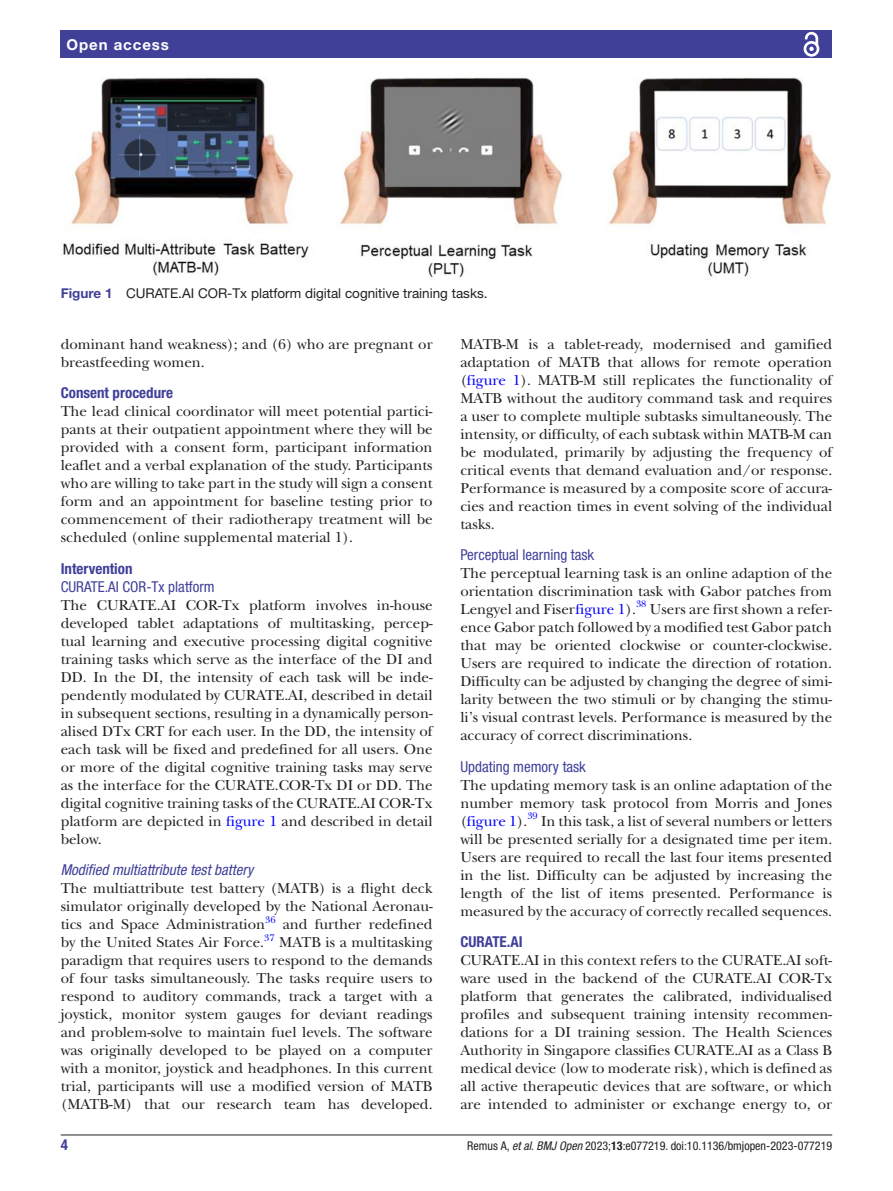
<style>
.page{position:relative;width:893px;height:1191px;background:#fff}
.page>*{position:absolute;margin:0;border:0;box-sizing:border-box;transform-origin:0 0}
.t1{font:15px/18px "New Baskerville";color:#231f20;text-align:justify}
.t2{font:condensed 15px "Helvetica Neue LT Std";color:#414099}
.t3{font:700 condensed 15px "Helvetica Neue LT Std";color:#414099}
.t4{font:italic condensed 15px "Helvetica Neue LT Std";color:#414099}
.t5{font:700 15px "Helvetica Neue LT Std";letter-spacing:.065em;color:#fff}
.t6{font:13.5px "Helvetica Neue LT Std";color:#231f20}
.t7{font:condensed 12px "Helvetica Neue LT Std";color:#231f20}
.t8{font:9.9px "New Baskerville";color:#00f}
.s1{font-weight:700;color:#414099}
.s2{color:#00f}
.s3{font-style:italic}
.s4{font-weight:700}
</style>
<div class="page">
<hr style="left:61px;top:1134px;width:771px;height:1px;background:#231f20">
<div style="left:61px;top:31px;width:771px;height:27px;background:#414099"></div>
<svg style="left:803px;top:31px;width:17px;height:26px"></svg>
<img style="left:62px;top:77px;width:769px;height:200px">
<p class="t5" style="left:66px;top:35px;width:104px">Open access</p>
<p class="t6" style="left:61px;top:285px;width:428px"><span class="s1">Figure 1</span> CURATE.AI COR-Tx platform digital cognitive training tasks.</p>
<p class="t1" style="left:61px;top:335px;width:373px">dominant hand weakness); and (6) who are pregnant or breastfeeding women.</p>
<p class="t3" style="left:61px;top:384px;width:114px">Consent procedure</p>
<p class="t1" style="left:61px;top:402px;width:373px">The lead clinical coordinator will meet potential partici&shy;pants at their outpatient appointment where they will be provided with a consent form, participant information leaflet and a verbal explanation of the study. Participants who are willing to take part in the study will sign a consent form and an appointment for baseline testing prior to commencement of their radiotherapy treatment will be scheduled (online supplemental material 1).</p>
<p class="t3" style="left:61px;top:559px;width:73px">Intervention</p>
<p class="t2" style="left:61px;top:577px;width:156px">CURATE.AI COR-Tx platform</p>
<p class="t1" style="left:61px;top:596px;width:373px">The CURATE.AI COR-Tx platform involves in-house developed tablet adaptations of multitasking, percep&shy;tual learning and executive processing digital cognitive training tasks which serve as the interface of the DI and DD. In the DI, the intensity of each task will be inde&shy;pendently modulated by CURATE.AI, described in detail in subsequent sections, resulting in a dynamically person&shy;alised DTx CRT for each user. In the DD, the intensity of each task will be fixed and predefined for all users. One or more of the digital cognitive training tasks may serve as the interface for the CURATE.COR-Tx DI or DD. The digital cognitive training tasks of the CURATE.AI COR-Tx platform are depicted in <span class="s2">figure 1</span> and described in detail below.</p>
<p class="t4" style="left:61px;top:861px;width:194px">Modified multiattribute test battery</p>
<p class="t1" style="left:61px;top:879px;width:373px">The multiattribute test battery (MATB) is a flight deck simulator originally developed by the National Aeronau&shy;tics and Space Administration</p>
<p class="t8" style="left:265px;top:913px;width:12px">36</p>
<p class="t1" style="left:283px;top:915px;width:151px">and further redefined</p>
<p class="t8" style="left:264px;top:931px;width:12px">37</p>
<p class="t1" style="left:61px;top:933px;width:373px;text-indent:218px">MATB is a multitasking paradigm that requires users to respond to the demands of four tasks simultaneously. The tasks require users to respond to auditory commands, track a target with a joystick, monitor system gauges for deviant readings and problem-solve to maintain fuel levels. The software was originally developed to be played on a computer with a monitor, joystick and headphones. In this current trial, participants will use a modified version of MATB (MATB-M) that our research team has developed.</p>
<p class="t1" style="left:61px;top:933px;width:205px">by the United States Air Force.</p>
<p class="t1" style="left:460px;top:335px;width:373px">MATB-M is a tablet-ready, modernised and gamified adaptation of MATB that allows for remote operation (<span class="s2">figure 1</span>). MATB-M still replicates the functionality of MATB without the auditory command task and requires a user to complete multiple subtasks simultaneously. The intensity, or difficulty, of each subtask within MATB-M can be modulated, primarily by adjusting the frequency of critical events that demand evaluation and/or response.<br>Performance is measured by a composite score of accura&shy;cies and reaction times in event solving of the individual tasks.</p>
<p class="t2" style="left:460px;top:546px;width:135px">Perceptual learning task</p>
<p class="t1" style="left:460px;top:564px;width:373px">The perceptual learning task is an online adaption of the orientation discrimination task with Gabor patches from Lengyel and Fiser<span class="s2">figure 1</span>).</p>
<p class="t8" style="left:636px;top:598px;width:12px">38</p>
<p class="t1" style="left:460px;top:600px;width:373px;text-indent:189px">Users are first shown a refer&shy;ence Gabor patch followed by a modified test Gabor patch that may be oriented clockwise or counter-clockwise.<br>Users are required to indicate the direction of rotation.<br>Difficulty can be adjusted by changing the degree of simi&shy;larity between the two stimuli or by changing the stimu&shy;li’s visual contrast levels. Performance is measured by the accuracy of correct discriminations.</p>
<p class="t2" style="left:460px;top:757px;width:127px">Updating memory task</p>
<p class="t1" style="left:460px;top:776px;width:373px">The updating memory task is an online adaptation of the number memory task protocol from Morris and Jones (<span class="s2">figure 1</span>).</p>
<p class="t8" style="left:527px;top:810px;width:12px">39</p>
<p class="t1" style="left:460px;top:812px;width:373px;text-indent:81px">In this task, a list of several numbers or letters will be presented serially for a designated time per item.<br>Users are required to recall the last four items presented in the list. Difficulty can be adjusted by increasing the length of the list of items presented. Performance is measured by the accuracy of correctly recalled sequences.</p>
<p class="t3" style="left:460px;top:933px;width:64px">CURATE.AI</p>
<p class="t1" style="left:460px;top:951px;width:373px">CURATE.AI in this context refers to the CURATE.AI soft&shy;ware used in the backend of the CURATE.AI COR-Tx platform that generates the calibrated, individualised profiles and subsequent training intensity recommen&shy;dations for a DI training session. The Health Sciences Authority in Singapore classifies CURATE.AI as a Class B medical device (low to moderate risk), which is defined as all active therapeutic devices that are software, or which are intended to administer or exchange energy to, or</p>
<p class="t3" style="left:61px;top:1135px;width:9px">4</p>
<p class="t7" style="left:467px;top:1138px;width:366px">Remus A, <span class="s3">et al</span>. <span class="s3">BMJ Open</span> 2023;<span class="s4">13</span>:e077219. doi:10.1136/bmjopen-2023-077219</p>
</div>
